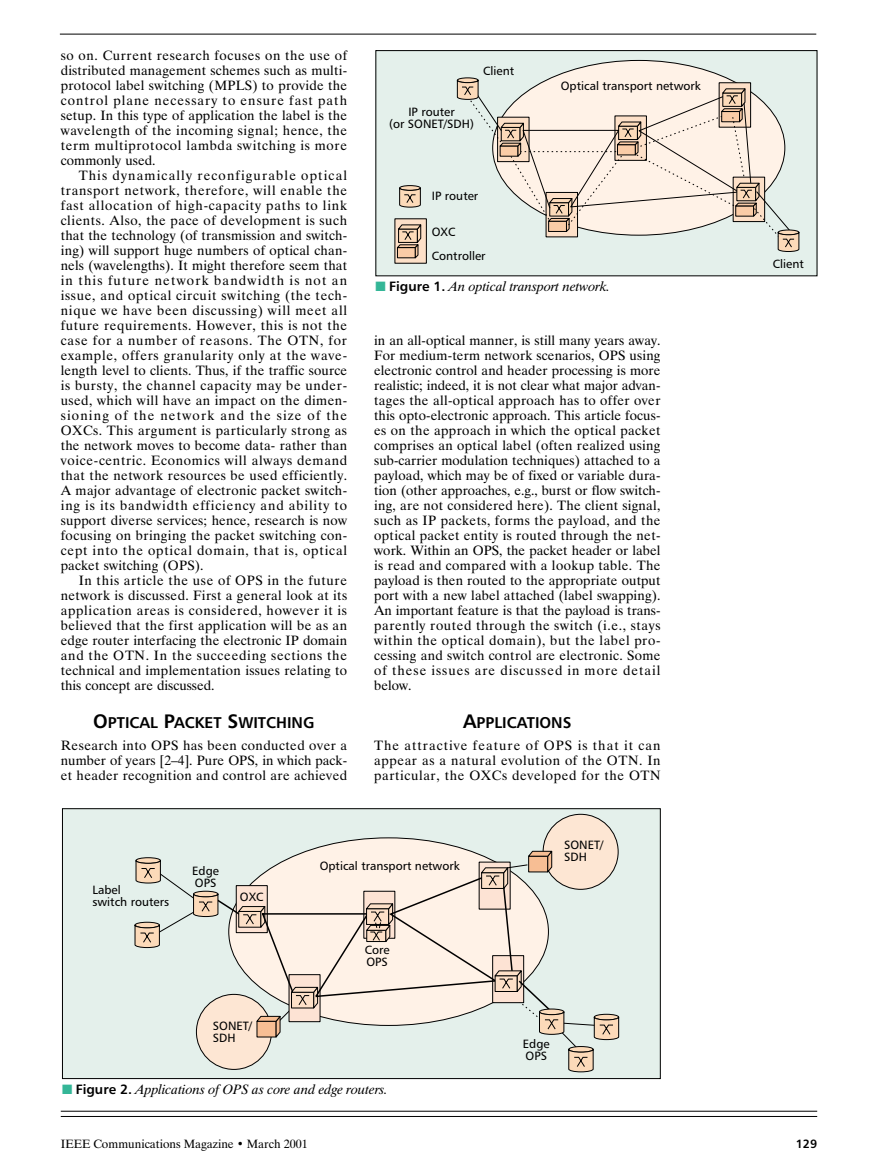
<style>
.page{position:relative;width:878px;height:1175px;background:#fff}
.page>*{position:absolute;margin:0;border:0;box-sizing:border-box;transform-origin:0 0}
.t1{font:15.6px "Humanist 777 BT Bold B";color:#000}
.t2{font:13.5px/15px "Dutch 801 BT";letter-spacing:.045em;color:#000;text-align:justify}
.t3{font:italic 13.5px "Dutch 801 BT";color:#000}
.t4{font:12px/12px "Humanist 777 BT Roman B";color:#000}
.t5{font:12px "Dutch 801 BT";color:#000}
.t6{font:12px "Humanist 777 BT Bold B";color:#000}
.s1{font-size:19.5px}
.s2{color:#34b697}
.s3{font-family:"Humanist 777 BT Bold B";font-style:normal}
</style>
<div class="page">
<hr style="left:61px;top:1116px;width:756px;height:1px;background:#000">
<hr style="left:61px;top:1110px;width:756px;height:1px;background:#000">
<hr style="left:60px;top:34px;width:756px;height:1px;background:#000">
<div style="left:376px;top:51px;width:441px;height:225px;background:#e4f0eb"></div>
<div style="left:492px;top:60px;width:293px;height:175px;background:#fff2e7;border:1px solid #000;border-radius:50%"></div>
<svg style="left:399px;top:185px;width:22px;height:6px"></svg>
<svg style="left:399px;top:187px;width:22px;height:21px"></svg>
<div style="left:394px;top:218px;width:33px;height:45px;background:#fde0c8;border:1px solid #000"></div>
<svg style="left:395px;top:223px;width:27px;height:36px"></svg>
<svg style="left:457px;top:77px;width:21px;height:6px"></svg>
<svg style="left:456px;top:79px;width:343px;height:173px"></svg>
<div style="left:375px;top:50px;width:442px;height:226px;border:1px solid #000"></div>
<div style="left:62px;top:808px;width:598px;height:270px;background:#e4f0eb"></div>
<svg style="left:228px;top:837px;width:321px;height:188px"></svg>
<svg style="left:160px;top:874px;width:437px;height:177px"></svg>
<div style="left:542px;top:814px;width:76px;height:75px;background:#fde6d3;border:1px solid #000;border-radius:50%"></div>
<div style="left:196px;top:994px;width:76px;height:75px;background:#fde6d3;border:1px solid #000;border-radius:50%"></div>
<svg style="left:136px;top:857px;width:25px;height:6px"></svg>
<svg style="left:135px;top:859px;width:26px;height:24px"></svg>
<svg style="left:594px;top:1013px;width:25px;height:7px"></svg>
<svg style="left:593px;top:1016px;width:26px;height:24px"></svg>
<svg style="left:568px;top:1046px;width:25px;height:6px"></svg>
<svg style="left:568px;top:1048px;width:26px;height:24px"></svg>
<svg style="left:135px;top:921px;width:25px;height:7px"></svg>
<svg style="left:134px;top:924px;width:26px;height:24px"></svg>
<svg style="left:193px;top:849px;width:371px;height:189px"></svg>
<div style="left:62px;top:808px;width:598px;height:270px;border:1px solid #000"></div>
<p class="t2" style="left:61px;top:49px;width:288px">so on. Current research focuses on the use of distributed management schemes such as multi&shy;protocol label switching (MPLS) to provide the control plane necessary to ensure fast path setup. In this type of application the label is the wavelength of the incoming signal; hence, the term multiprotocol lambda switching is more commonly used.</p>
<p class="t2" style="left:61px;top:169px;width:288px;text-indent:18px">This dynamically reconfigurable optical transport network, therefore, will enable the fast allocation of high-capacity paths to link clients. Also, the pace of development is such that the technology (of transmission and switch&shy;ing) will support huge numbers of optical chan&shy;nels (wavelengths). It might therefore seem that in this future network bandwidth is not an issue, and optical circuit switching (the tech&shy;nique we have been discussing) will meet all future requirements. However, this is not the case for a number of reasons. The OTN, for example, offers granularity only at the wave&shy;length level to clients. Thus, if the traffic source is bursty, the channel capacity may be under&shy;used, which will have an impact on the dimen&shy;sioning of the network and the size of the OXCs. This argument is particularly strong as the network moves to become data- rather than voice-centric. Economics will always demand that the network resources be used efficiently.<br>A major advantage of electronic packet switch&shy;ing is its bandwidth efficiency and ability to support diverse services; hence, research is now focusing on bringing the packet switching con&shy;cept into the optical domain, that is, optical packet switching (OPS).</p>
<p class="t2" style="left:61px;top:574px;width:288px;text-indent:18px">In this article the use of OPS in the future network is discussed. First a general look at its application areas is considered, however it is believed that the first application will be as an edge router interfacing the electronic IP domain and the OTN. In the succeeding sections the technical and implementation issues relating to this concept are discussed.</p>
<p class="t1" style="left:93px;top:717px;width:223px"><span class="s1">O</span>PTICAL <span class="s1">P</span>ACKET <span class="s1">S</span>WITCHING</p>
<p class="t2" style="left:61px;top:739px;width:288px">Research into OPS has been conducted over a number of years [2–4]. Pure OPS, in which pack&shy;et header recognition and control are achieved</p>
<p class="t4" style="left:483px;top:66px;width:32px">Client</p>
<p class="t4" style="left:389px;top:107px;width:86px;text-align:center">IP router<br>(or SONET/SDH)</p>
<p class="t4" style="left:432px;top:191px;width:48px">IP router</p>
<p class="t4" style="left:432px;top:221px;width:55px;line-height:24px">OXC<br>Controller</p>
<p class="t4" style="left:560px;top:81px;width:141px">Optical transport network</p>
<p class="t3" style="left:375px;top:281px;width:236px"><span class="s2">■</span> <span class="s3">Figure 1.</span> An optical transport network.</p>
<p class="t2" style="left:374px;top:334px;width:288px">in an all-optical manner, is still many years away.<br>For medium-term network scenarios, OPS using electronic control and header processing is more realistic; indeed, it is not clear what major advan&shy;tages the all-optical approach has to offer over this opto-electronic approach. This article focus&shy;es on the approach in which the optical packet comprises an optical label (often realized using sub-carrier modulation techniques) attached to a payload, which may be of fixed or variable dura&shy;tion (other approaches, e.g., burst or flow switch&shy;ing, are not considered here). The client signal, such as IP packets, forms the payload, and the optical packet entity is routed through the net&shy;work. Within an OPS, the packet header or label is read and compared with a lookup table. The payload is then routed to the appropriate output port with a new label attached (label swapping).<br>An important feature is that the payload is trans&shy;parently routed through the switch (i.e., stays within the optical domain), but the label pro&shy;cessing and switch control are electronic. Some of these issues are discussed in more detail below.</p>
<p class="t1" style="left:463px;top:717px;width:110px"><span class="s1">A</span>PPLICATIONS</p>
<p class="t2" style="left:374px;top:739px;width:288px">The attractive feature of OPS is that it can appear as a natural evolution of the OTN. In particular, the OXCs developed for the OTN</p>
<p class="t4" style="left:92px;top:884px;width:78px">Label<br>switch routers</p>
<p class="t4" style="left:192px;top:865px;width:28px">Edge<br>OPS</p>
<p class="t4" style="left:320px;top:860px;width:141px">Optical transport network</p>
<p class="t4" style="left:240px;top:892px;width:25px">OXC</p>
<p class="t4" style="left:213px;top:1021px;width:41px">SONET/<br>SDH</p>
<p class="t4" style="left:365px;top:944px;width:26px">Core<br>OPS</p>
<p class="t3" style="left:62px;top:1084px;width:327px"><span class="s2">■</span> <span class="s3">Figure 2.</span> Applications of OPS as core and edge routers.</p>
<p class="t4" style="left:564px;top:839px;width:41px">SONET/<br>SDH</p>
<p class="t4" style="left:523px;top:1038px;width:28px">Edge<br>OPS</p>
<p class="t4" style="left:772px;top:259px;width:32px">Client</p>
<p class="t5" style="left:61px;top:1139px;width:248px">IEEE Communications Magazine • March 2001</p>
<p class="t6" style="left:795px;top:1139px;width:23px">129</p>
</div>
